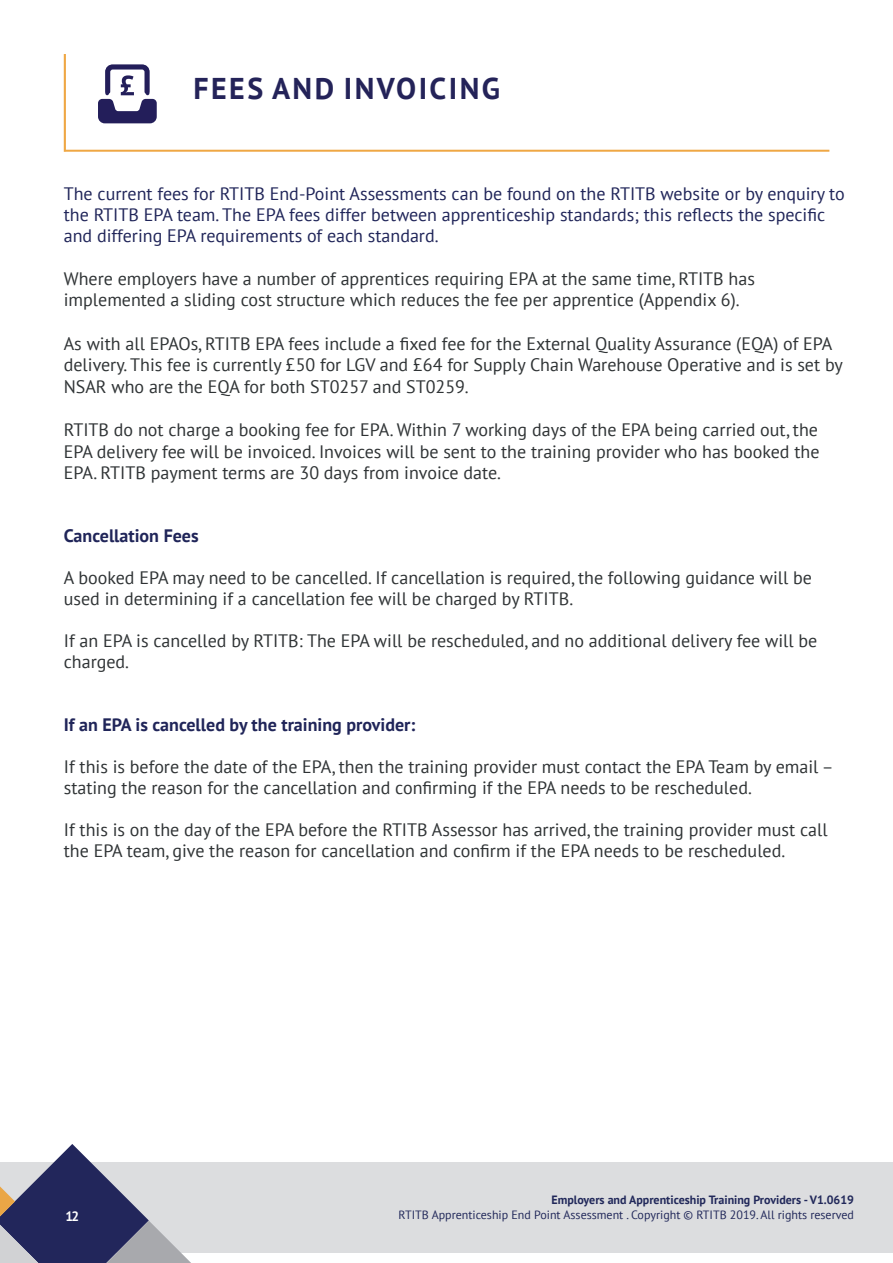
<style>
.page{position:relative;width:893px;height:1263px;background:#fff}
.page>*{position:absolute;margin:0;border:0;box-sizing:border-box;transform-origin:0 0}
.t1{font:700 30px "PT Sans";letter-spacing:.08em;color:#242359}
.Paragraph_Style_2{font:18px/21.6px "PT Sans";color:#2f3335}
.Paragraph_Style_2-2{font:18px/21px "PT Sans";color:#202559}
.Paragraph_Style_2-3{font:700 18px "PT Sans";color:#202559}
.t2{font:700 13.5px "PT Sans";color:#fff}
.t3{font:12px "PT Sans";color:#21285a}
.t4{font:700 12px "PT Sans";color:#21285a}
</style>
<div class="page">
<div style="left:0;top:1161px;width:893px;height:91px;background:#dcdddf"></div>
<svg style="left:0;top:1144px;width:263px;height:119px"></svg>
<svg style="left:64px;top:54px;width:765px;height:98px"></svg>
<svg style="left:98px;top:65px;width:59px;height:58px"></svg>
<p class="t1" style="left:194px;top:69px;width:308px">FEES AND INVOICING</p>
<p class="Paragraph_Style_2-2" style="left:64px;top:182px;width:782px">The current fees for RTITB End-Point Assessments can be found on the RTITB website or by enquiry to the RTITB EPA team. The EPA fees differ between apprenticeship standards; this reflects the specific and differing EPA requirements of each standard.</p>
<p class="Paragraph_Style_2" style="left:64px;top:267px;width:693px">Where employers have a number of apprentices requiring EPA at the same time, RTITB has implemented a sliding cost structure which reduces the fee per apprentice (Appendix 6).</p>
<p class="Paragraph_Style_2" style="left:64px;top:332px;width:781px">As with all EPAOs, RTITB EPA fees include a fixed fee for the External Quality Assurance (EQA) of EPA delivery. This fee is currently £50 for LGV and £64 for Supply Chain Warehouse Operative and is set by<br>NSAR who are the EQA for both ST0257 and ST0259.</p>
<p class="Paragraph_Style_2" style="left:64px;top:418px;width:757px;text-align:justify">RTITB do not charge a booking fee for EPA. Within 7 working days of the EPA being carried out, the EPA delivery fee will be invoiced. Invoices will be sent to the training provider who has booked the EPA. RTITB payment terms are 30 days from invoice date.</p>
<p class="Paragraph_Style_2-3" style="left:64px;top:524px;width:136px">Cancellation Fees</p>
<p class="Paragraph_Style_2" style="left:64px;top:567px;width:750px;line-height:21px">A booked EPA may need to be cancelled. If cancellation is required, the following guidance will be used in determining if a cancellation fee will be charged by RTITB.</p>
<p class="Paragraph_Style_2" style="left:64px;top:630px;width:755px;line-height:21px">If an EPA is cancelled by RTITB: The EPA will be rescheduled, and no additional delivery fee will be charged.</p>
<p class="Paragraph_Style_2-3" style="left:64px;top:713px;width:353px">If an EPA is cancelled by the training provider:</p>
<p class="Paragraph_Style_2" style="left:64px;top:756px;width:771px;line-height:21px">If this is before the date of the EPA, then the training provider must contact the EPA Team by email – stating the reason for the cancellation and confirming if the EPA needs to be rescheduled.</p>
<p class="Paragraph_Style_2" style="left:64px;top:819px;width:765px;line-height:21px">If this is on the day of the EPA before the RTITB Assessor has arrived, the training provider must call the EPA team, give the reason for cancellation and confirm if the EPA needs to be rescheduled.</p>
<p class="t2" style="left:65px;top:1207px;width:15px">12</p>
<p class="t4" style="left:551px;top:1192px;width:304px">Employers and Apprenticeship Training Providers - V1.0619</p>
<p class="t3" style="left:399px;top:1206px;width:457px">RTITB Apprenticeship End Point Assessment . Copyright © RTITB 2019. All rights reserved</p>
</div>
